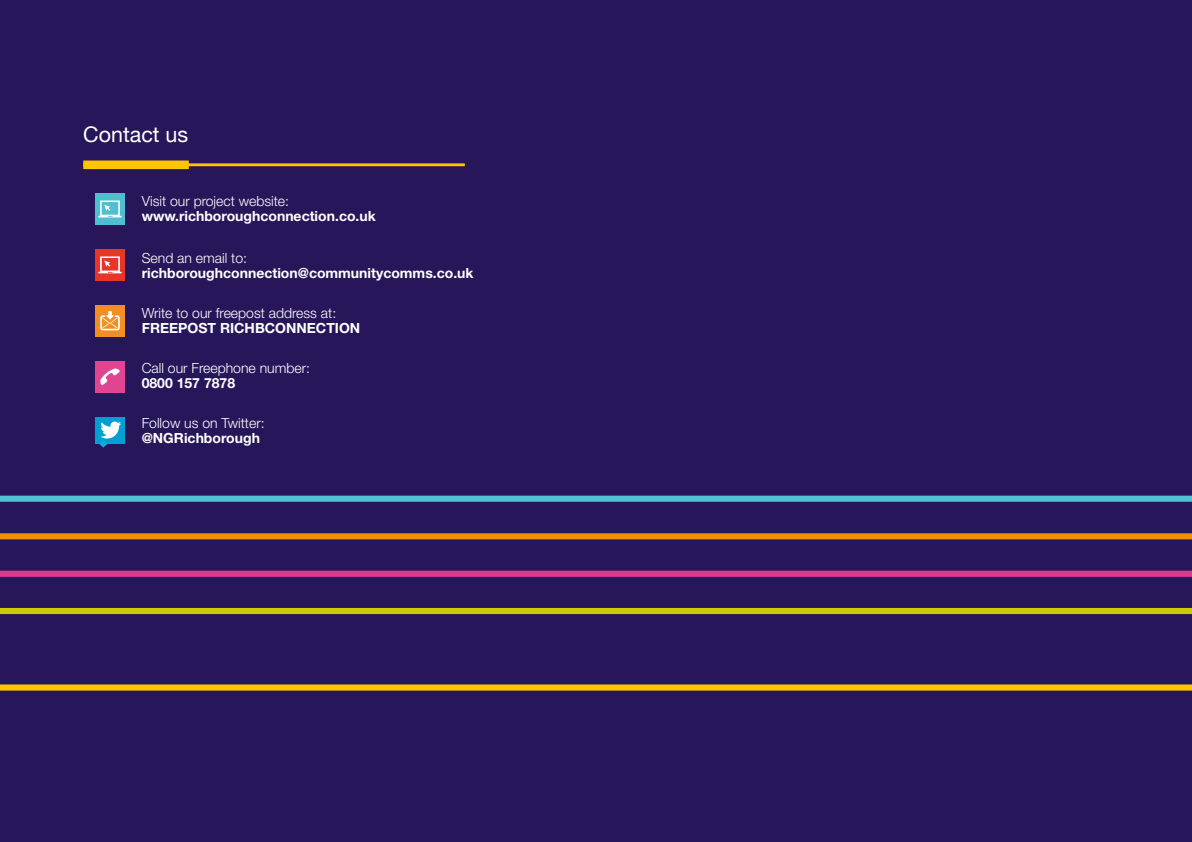
<style>
.page{position:relative;width:1192px;height:842px;background:#27175a}
.page>*{position:absolute;margin:0;border:0;box-sizing:border-box;transform-origin:0 0}
.t1{font:21.5px "Helvetica Neue";color:#fff}
.t2{font:700 14px "Helvetica Neue";color:#fff}
.t3{font:300 14px "Helvetica Neue";color:#fff}
</style>
<div class="page">
<svg style="left:0;top:684px;width:1192px;height:7px;fill:#fdc400"></svg>
<svg style="left:0;top:495px;width:1192px;height:7px"></svg>
<svg style="left:0;top:533px;width:1192px;height:6px"></svg>
<svg style="left:0;top:539px;width:1192px;height:38px"></svg>
<svg style="left:0;top:608px;width:1192px;height:7px;fill:#c9cc00"></svg>
<hr style="left:83px;top:163px;width:382px;height:3px;background:#fdc400">
<div style="left:83px;top:160px;width:106px;height:9px;background:#fdc400"></div>
<div style="left:95px;top:193px;width:30px;height:32px;background:#50bed0"></div>
<svg style="left:98px;top:201px;width:24px;height:16px"></svg>
<div style="left:95px;top:249px;width:30px;height:32px;background:#e73629"></div>
<svg style="left:98px;top:256px;width:24px;height:17px"></svg>
<div style="left:95px;top:305px;width:30px;height:32px;background:#f38f22"></div>
<svg style="left:100px;top:311px;width:20px;height:19px"></svg>
<div style="left:95px;top:361px;width:30px;height:32px;background:#e04592"></div>
<svg style="left:100px;top:368px;width:20px;height:17px"></svg>
<div style="left:95px;top:417px;width:30px;height:27px;background:#00a1d2"></div>
<svg style="left:99px;top:421px;width:22px;height:27px"></svg>
<h1 class="t1" style="left:83px;top:118px;width:107px">Contact us</h1>
<p class="t3" style="left:142px;top:193px;width:149px">Visit our project website:</p>
<p class="t2" style="left:142px;top:208px;width:236px">www.richboroughconnection.co.uk</p>
<p class="t3" style="left:142px;top:249px;width:107px">Send an email to:</p>
<p class="t2" style="left:142px;top:264px;width:333px">richboroughconnection@communitycomms.co.uk</p>
<p class="t3" style="left:142px;top:304px;width:196px">Write to our freepost address at:</p>
<p class="t2" style="left:142px;top:319px;width:220px">FREEPOST RICHBCONNECTION</p>
<p class="t3" style="left:142px;top:360px;width:170px">Call our Freephone number:</p>
<p class="t2" style="left:142px;top:374px;width:95px">0800 157 7878</p>
<p class="t3" style="left:142px;top:415px;width:124px">Follow us on Twitter:</p>
<p class="t2" style="left:142px;top:430px;width:120px">@NGRichborough</p>
</div>
